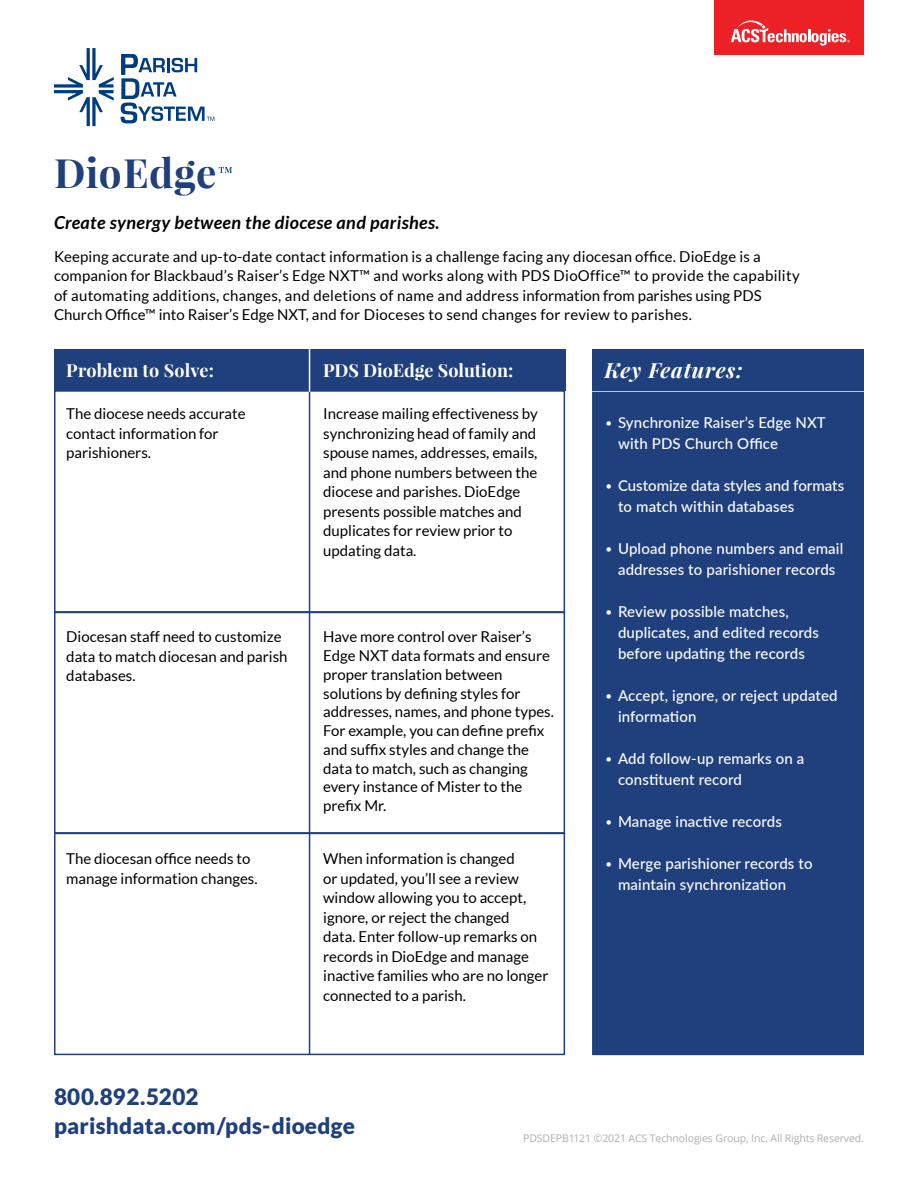
<style>
.page{position:relative;width:918px;height:1188px;background:#fff}
.page>*{position:absolute;margin:0;border:0;box-sizing:border-box;transform-origin:0 0}
.t1{font:700 40.5px "Playfair Display";letter-spacing:.01em;color:#1f407d}
.t2{font:900 22.5px/28.5px "Lato";letter-spacing:.01em;color:#1f407d}
.t3{font:italic 700 21px "Playfair Display";letter-spacing:.04em;color:#fff}
.t4{font:italic 700 18px "Lato";letter-spacing:.02em;color:#000}
.t5{font:700 18px "Playfair Display";color:#fff}
.t6{font:15px/19.5px "Lato";color:#000}
.t7{font:500 15px/21px "Lato";letter-spacing:.01em;color:#fff}
.t8{font:10.5px "Open Sans";letter-spacing:-.01em;color:#adafb2}
.s1{font-weight:300}
</style>
<div class="page">
<div style="left:715px;top:0;width:149px;height:54px;background:#eb2126"></div>
<svg style="left:731px;top:20px;width:119px;height:26px"></svg>
<svg style="left:121px;top:54px;width:93px;height:70px"></svg>
<svg style="left:54px;top:48px;width:60px;height:78px"></svg>
<div style="left:592px;top:392px;width:272px;height:663px;background:#1f407d"></div>
<svg style="left:219px;top:167px;width:13px;height:6px"></svg>
<div style="left:54px;top:349px;width:511px;height:41px;background:#1f407d"></div>
<div style="left:592px;top:349px;width:272px;height:41px;background:#1f407d"></div>
<div style="left:54px;top:611px;width:511px;height:223px;border:2px solid #1f407d"></div>
<div style="left:54px;top:832px;width:511px;height:223px;border:2px solid #1f407d"></div>
<div style="left:54px;top:390px;width:511px;height:223px;border:2px solid #1f407d"></div>
<hr style="left:309px;top:390px;width:1px;height:664px;background:#1f407d">
<hr style="left:309px;top:349px;width:1px;height:43px;background:#fff">
<h1 class="t1" style="left:54px;top:147px;width:164px">DioEdge</h1>
<p class="t4" style="left:54px;top:212px;width:387px">Create synergy between the diocese and parishes.</p>
<p class="t6" style="left:54px;top:247px;width:747px">Keeping accurate and up-to-date contact information is a challenge facing any diocesan office. DioEdge is a companion for Blackbaud’s Raiser’s Edge NXT™ and works along with PDS DioOffice™ to provide the capability of automating additions, changes, and deletions of name and address information from parishes using PDS Church Office™ into Raiser’s Edge NXT, and for Dioceses to send changes for review to parishes.</p>
<p class="t5" style="left:66px;top:359px;width:149px">Problem to Solve:</p>
<p class="t5" style="left:323px;top:359px;width:192px">PDS DioEdge Solution:</p>
<h3 class="t3" style="left:605px;top:355px;width:140px">Key Features:</h3>
<p class="t7" style="left:618px;top:411px;width:209px;text-indent:-14px"><span class="s1">•</span> Synchronize Raiser’s Edge NXT with PDS Church Office</p>
<p class="t7" style="left:618px;top:474px;width:228px;text-indent:-14px"><span class="s1">•</span> Customize data styles and formats to match within databases</p>
<p class="t7" style="left:605px;top:537px;width:240px;text-align:center"><span class="s1">•</span> Upload phone numbers and email addresses to parishioner records</p>
<p class="t7" style="left:618px;top:600px;width:202px;text-indent:-14px"><span class="s1">•</span> Review possible matches, duplicates, and edited records before updating the records</p>
<p class="t7" style="left:618px;top:684px;width:221px;text-indent:-14px"><span class="s1">•</span> Accept, ignore, or reject updated information</p>
<p class="t7" style="left:618px;top:747px;width:188px;text-indent:-14px"><span class="s1">•</span> Add follow-up remarks on a constituent record</p>
<p class="t7" style="left:605px;top:810px;width:179px"><span class="s1">•</span> Manage inactive records</p>
<p class="t7" style="left:618px;top:852px;width:196px;text-indent:-14px"><span class="s1">•</span> Merge parishioner records to maintain synchronization</p>
<p class="t6" style="left:66px;top:404px;width:181px">The diocese needs accurate contact information for parishioners.</p>
<p class="t6" style="left:323px;top:404px;width:216px">Increase mailing effectiveness by synchronizing head of family and spouse names, addresses, emails, and phone numbers between the diocese and parishes. DioEdge presents possible matches and duplicates for review prior to updating data.</p>
<p class="t6" style="left:66px;top:627px;width:223px">Diocesan staff need to customize data to match diocesan and parish databases.</p>
<p class="t6" style="left:323px;top:628px;width:232px;line-height:18.8px">Have more control over Raiser’s<br>Edge NXT data formats and ensure proper translation between solutions by defining styles for addresses, names, and phone types.<br>For example, you can define prefix and suffix styles and change the data to match, such as changing every instance of Mister to the prefix Mr.</p>
<p class="t6" style="left:66px;top:849px;width:193px">The diocesan office needs to manage information changes.</p>
<p class="t6" style="left:323px;top:849px;width:227px">When information is changed<br>or updated, you’ll see a review window allowing you to accept, ignore, or reject the changed<br>data. Enter follow-up remarks on records in DioEdge and manage inactive families who are no longer connected to a parish.</p>
<h2 class="t2" style="left:54px;top:1082px;width:302px">800.892.5202 parishdata.com/pds-dioedge</h2>
<p class="t8" style="left:523px;top:1131px;width:342px">PDSDEPB1121 ©2021 ACS Technologies Group, Inc. All Rights Reserved.</p>
</div>
